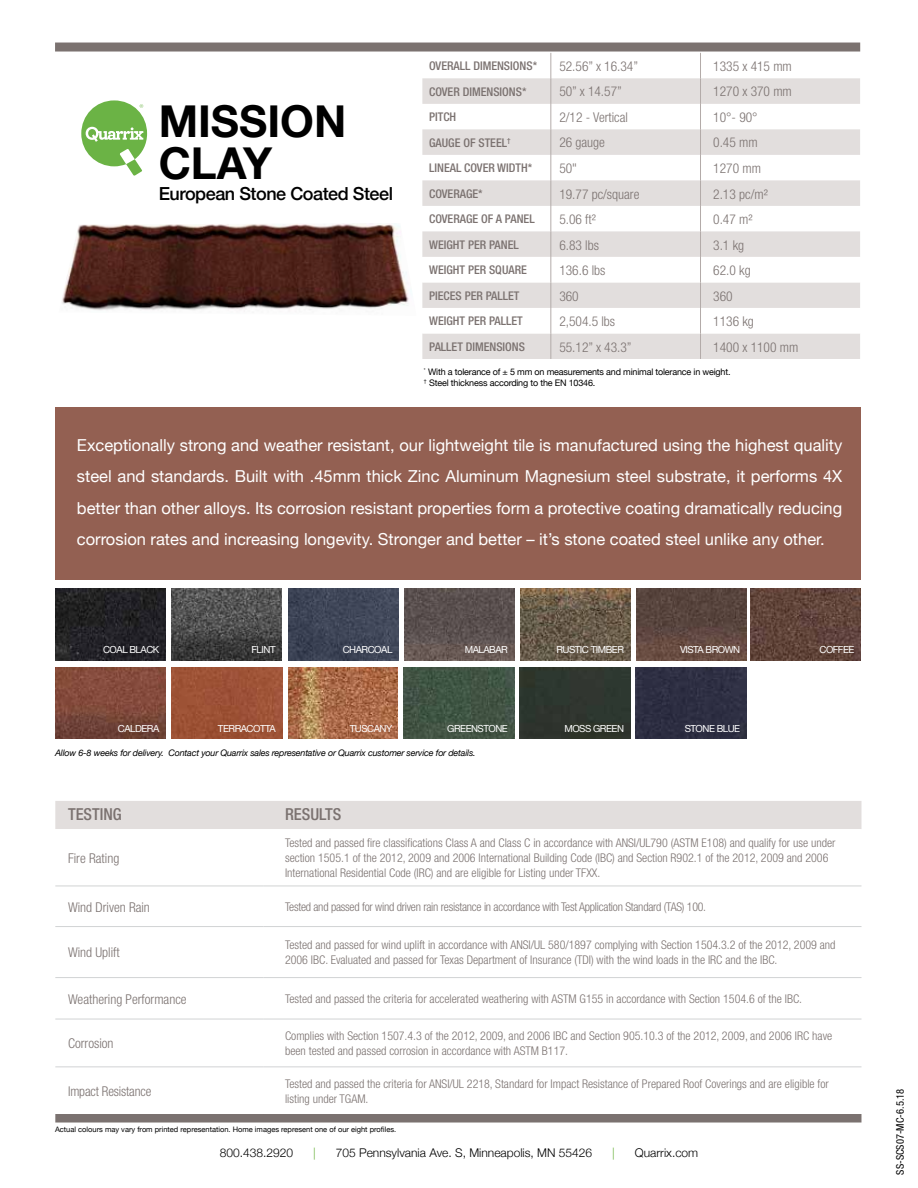
<style>
.page{position:relative;width:918px;height:1188px;background:#fff}
.page>*{position:absolute;margin:0;border:0;box-sizing:border-box;transform-origin:0 0}
.t1{font:700 43.95px/42px "Helvetica Neue";color:#000}
.t2{font:500 18px "Helvetica Neue";letter-spacing:-.025em;color:#000}
.t3{font:16.5px/31.5px "Helvetica Neue";color:#fff;text-align:justify}
.t4{font:500 condensed 16.5px "Helvetica Neue";color:#7b7270}
.t5{font:300 condensed 13.5px "Helvetica Neue";color:#7b7270}
.t6{font:300 condensed 12px/15px "Helvetica Neue";color:#7b7270}
.t7{font:500 condensed 12px "Helvetica Neue";color:#7b7270}
.t8{font:300 condensed 12px "Helvetica Neue";letter-spacing:-.02em;color:#7b7270}
.t9{font:300 12px "Helvetica Neue";color:#000}
.t10{font:300 12px "Helvetica Neue";color:#6cb33f}
.t11{font:condensed 10.5px "Helvetica Neue";color:#000}
.t12{font:9.75px "Helvetica Neue";letter-spacing:-.05em;color:#fff}
.t13{font:9px/10.5px "Helvetica Neue";letter-spacing:-.02em;color:#000}
.t14{font:italic 9px "Helvetica Neue";letter-spacing:-.02em;color:#000}
.t15{font:7.5px "Helvetica Neue";color:#000}
</style>
<div class="page">
<svg style="left:81px;top:100px;width:66px;height:76px"></svg>
<img style="left:62px;top:223px;width:347px;height:89px">
<div style="left:55px;top:801px;width:806px;height:28px;background:#e2dedd"></div>
<svg style="left:55px;top:887px;width:806px;height:179px"></svg>
<svg style="left:55px;top:1114px;width:806px;height:9px;background:#827977"></svg>
<hr style="left:55px;top:886px;width:209px;height:1px;background:#d1d3d4">
<hr style="left:264px;top:886px;width:597px;height:1px;background:#d1d3d4">
<hr style="left:55px;top:926px;width:209px;height:1px;background:#d1d3d4">
<hr style="left:264px;top:926px;width:597px;height:1px;background:#d1d3d4">
<hr style="left:55px;top:977px;width:209px;height:1px;background:#d1d3d4">
<hr style="left:264px;top:977px;width:597px;height:1px;background:#d1d3d4">
<hr style="left:55px;top:1019px;width:209px;height:1px;background:#d1d3d4">
<hr style="left:264px;top:1019px;width:597px;height:1px;background:#d1d3d4">
<hr style="left:55px;top:1066px;width:209px;height:1px;background:#d1d3d4">
<hr style="left:264px;top:1066px;width:597px;height:1px;background:#d1d3d4">
<svg style="left:422px;top:53px;width:438px;height:306px"></svg>
<div style="left:55px;top:43px;width:805px;height:9px;background:#7b7270"></div>
<img style="left:288px;top:589px;width:111px;height:71px">
<img style="left:171px;top:589px;width:110px;height:71px">
<img style="left:404px;top:667px;width:110px;height:72px">
<div style="left:520px;top:667px;width:110px;height:72px;background:#2d362f"></div>
<div style="left:636px;top:667px;width:110px;height:72px;background:#2e2f42"></div>
<img style="left:750px;top:589px;width:111px;height:71px">
<img style="left:404px;top:589px;width:110px;height:71px">
<img style="left:55px;top:667px;width:111px;height:72px">
<img style="left:171px;top:667px;width:111px;height:72px">
<img style="left:288px;top:667px;width:109px;height:72px">
<img style="left:637px;top:589px;width:110px;height:71px">
<img style="left:55px;top:589px;width:111px;height:71px">
<img style="left:520px;top:589px;width:110px;height:71px">
<div style="left:55px;top:407px;width:806px;height:173px;background:#936052"></div>
<h1 class="t1" style="left:159px;top:101px;width:189px">MISSION<br>CLAY</h1>
<h2 class="t2" style="left:159px;top:179px;width:236px">European Stone Coated Steel</h2>
<p class="t7" style="left:429px;top:59px;width:109px">OVERALL DIMENSIONS*</p>
<p class="t5" style="left:559px;top:58px;width:80px">52.56” x 16.34”</p>
<p class="t5" style="left:713px;top:58px;width:80px">1335 x 415 mm</p>
<p class="t7" style="left:429px;top:84px;width:99px">COVER DIMENSIONS*</p>
<p class="t5" style="left:559px;top:84px;width:64px">50” x 14.57”</p>
<p class="t5" style="left:713px;top:84px;width:80px">1270 x 370 mm</p>
<p class="t7" style="left:429px;top:110px;width:29px">PITCH</p>
<p class="t5" style="left:559px;top:109px;width:70px">2/12 - Vertical</p>
<p class="t5" style="left:713px;top:109px;width:46px">10°- 90°</p>
<p class="t7" style="left:429px;top:135px;width:83px">GAUGE OF STEEL<sup>†</sup></p>
<p class="t5" style="left:559px;top:135px;width:47px">26 gauge</p>
<p class="t5" style="left:713px;top:135px;width:46px">0.45 mm</p>
<p class="t7" style="left:429px;top:161px;width:105px">LINEAL COVER WIDTH*</p>
<p class="t5" style="left:559px;top:160px;width:19px">50"</p>
<p class="t5" style="left:713px;top:160px;width:49px">1270 mm</p>
<p class="t7" style="left:429px;top:186px;width:55px">COVERAGE*</p>
<p class="t5" style="left:559px;top:186px;width:82px">19.77 pc/square</p>
<p class="t5" style="left:713px;top:186px;width:56px">2.13 pc/m²</p>
<p class="t7" style="left:429px;top:212px;width:107px">COVERAGE OF A PANEL</p>
<p class="t5" style="left:559px;top:212px;width:38px">5.06 ft²</p>
<p class="t5" style="left:713px;top:212px;width:41px">0.47 m²</p>
<p class="t7" style="left:429px;top:237px;width:91px">WEIGHT PER PANEL</p>
<p class="t5" style="left:559px;top:237px;width:41px">6.83 lbs</p>
<p class="t5" style="left:713px;top:237px;width:32px">3.1 kg</p>
<p class="t7" style="left:429px;top:263px;width:99px">WEIGHT PER SQUARE</p>
<p class="t5" style="left:559px;top:263px;width:48px">136.6 lbs</p>
<p class="t5" style="left:713px;top:263px;width:39px">62.0 kg</p>
<p class="t7" style="left:429px;top:288px;width:92px">PIECES PER PALLET</p>
<p class="t5" style="left:559px;top:288px;width:21px">360</p>
<p class="t5" style="left:713px;top:288px;width:21px">360</p>
<p class="t7" style="left:429px;top:314px;width:95px">WEIGHT PER PALLET</p>
<p class="t5" style="left:559px;top:314px;width:57px">2,504.5 lbs</p>
<p class="t5" style="left:713px;top:314px;width:42px">1136 kg</p>
<p class="t7" style="left:429px;top:340px;width:97px">PALLET DIMENSIONS</p>
<p class="t5" style="left:559px;top:339px;width:74px">55.12” x 43.3”</p>
<p class="t5" style="left:713px;top:339px;width:87px">1400 x 1100 mm</p>
<p class="t13" style="left:424px;top:368px;width:308px"><sup>*</sup> With a tolerance of ± 5 mm on measurements and minimal tolerance in weight. <sup>†</sup> Steel thickness according to the EN 10346.</p>
<p class="t3" style="left:77px;top:430px;width:767px">Exceptionally strong and weather resistant, our lightweight tile is manufactured using the highest quality steel and standards. Built with .45mm thick Zinc Aluminum Magnesium steel substrate, it performs 4X better than other alloys. Its corrosion resistant properties form a protective coating dramatically reducing corrosion rates and increasing longevity. Stronger and better – it’s stone coated steel unlike any other.</p>
<p class="t12" style="left:103px;top:643px;width:58px">COAL BLACK</p>
<p class="t12" style="left:556px;top:643px;width:69px">RUSTIC TIMBER</p>
<p class="t12" style="left:680px;top:643px;width:62px">VISTA BROWN</p>
<p class="t12" style="left:252px;top:643px;width:26px">FLINT</p>
<p class="t12" style="left:343px;top:643px;width:51px">CHARCOAL</p>
<p class="t12" style="left:465px;top:643px;width:45px">MALABAR</p>
<p class="t12" style="left:819px;top:643px;width:36px">COFFEE</p>
<p class="t12" style="left:118px;top:721px;width:43px">CALDERA</p>
<p class="t12" style="left:218px;top:721px;width:59px">TERRACOTTA</p>
<p class="t12" style="left:350px;top:721px;width:44px">TUSCANY</p>
<p class="t12" style="left:447px;top:721px;width:62px">GREENSTONE</p>
<p class="t12" style="left:564px;top:721px;width:61px">MOSS GREEN</p>
<p class="t12" style="left:685px;top:721px;width:57px">STONE BLUE</p>
<p class="t14" style="left:55px;top:746px;width:422px">Allow 6-8 weeks for delivery. Contact your Quarrix sales representative or Quarrix customer service for details.</p>
<h3 class="t4" style="left:68px;top:804px;width:55px">TESTING</h3>
<h3 class="t4" style="left:285px;top:804px;width:58px">RESULTS</h3>
<p class="t5" style="left:68px;top:850px;width:53px">Fire Rating</p>
<p class="t6" style="left:285px;top:835px;width:552px">Tested and passed fire classifications Class A and Class C in accordance with ANSI/UL790 (ASTM E108) and qualify for use under section 1505.1 of the 2012, 2009 and 2006 International Building Code (IBC) and Section R902.1 of the 2012, 2009 and 2006<br>International Residential Code (IRC) and are eligible for Listing under TFXX.</p>
<p class="t5" style="left:68px;top:899px;width:83px">Wind Driven Rain</p>
<p class="t8" style="left:285px;top:900px;width:423px">Tested and passed for wind driven rain resistance in accordance with Test Application Standard (TAS) 100.</p>
<p class="t5" style="left:68px;top:945px;width:53px">Wind Uplift</p>
<p class="t6" style="left:285px;top:938px;width:552px">Tested and passed for wind uplift in accordance with ANSI/UL 580/1897 complying with Section 1504.3.2 of the 2012, 2009 and<br>2006 IBC. Evaluated and passed for Texas Department of Insurance (TDI) with the wind loads in the IRC and the IBC.</p>
<p class="t5" style="left:68px;top:991px;width:120px">Weathering Performance</p>
<p class="t6" style="left:285px;top:991px;width:519px">Tested and passed the criteria for accelerated weathering with ASTM G155 in accordance with Section 1504.6 of the IBC.</p>
<p class="t5" style="left:68px;top:1036px;width:47px">Corrosion</p>
<p class="t6" style="left:285px;top:1028px;width:549px">Complies with Section 1507.4.3 of the 2012, 2009, and 2006 IBC and Section 905.10.3 of the 2012, 2009, and 2006 IRC have been tested and passed corrosion in accordance with ASTM B117.</p>
<p class="t5" style="left:68px;top:1083px;width:85px">Impact Resistance</p>
<p class="t6" style="left:285px;top:1076px;width:545px">Tested and passed the criteria for ANSI/UL 2218, Standard for Impact Resistance of Prepared Roof Coverings and are eligible for listing under TGAM.</p>
<p class="t15" style="left:55px;top:1124px;width:343px">Actual colours may vary from printed representation. Home images represent one of our eight profiles.</p>
<p class="t9" style="left:220px;top:1143px;width:75px">800.438.2920</p>
<p class="t10" style="left:313px;top:1143px;width:4px">|</p>
<p class="t9" style="left:336px;top:1143px;width:258px">705 Pennsylvania Ave. S, Minneapolis, MN 55426</p>
<p class="t10" style="left:612px;top:1143px;width:4px">|</p>
<p class="t9" style="left:635px;top:1143px;width:65px">Quarrix.com</p>
<p class="t11" style="left:894px;top:1175px;width:87px;rotate:-90deg">SS-SCS07-MC-6.5.18</p>
</div>
